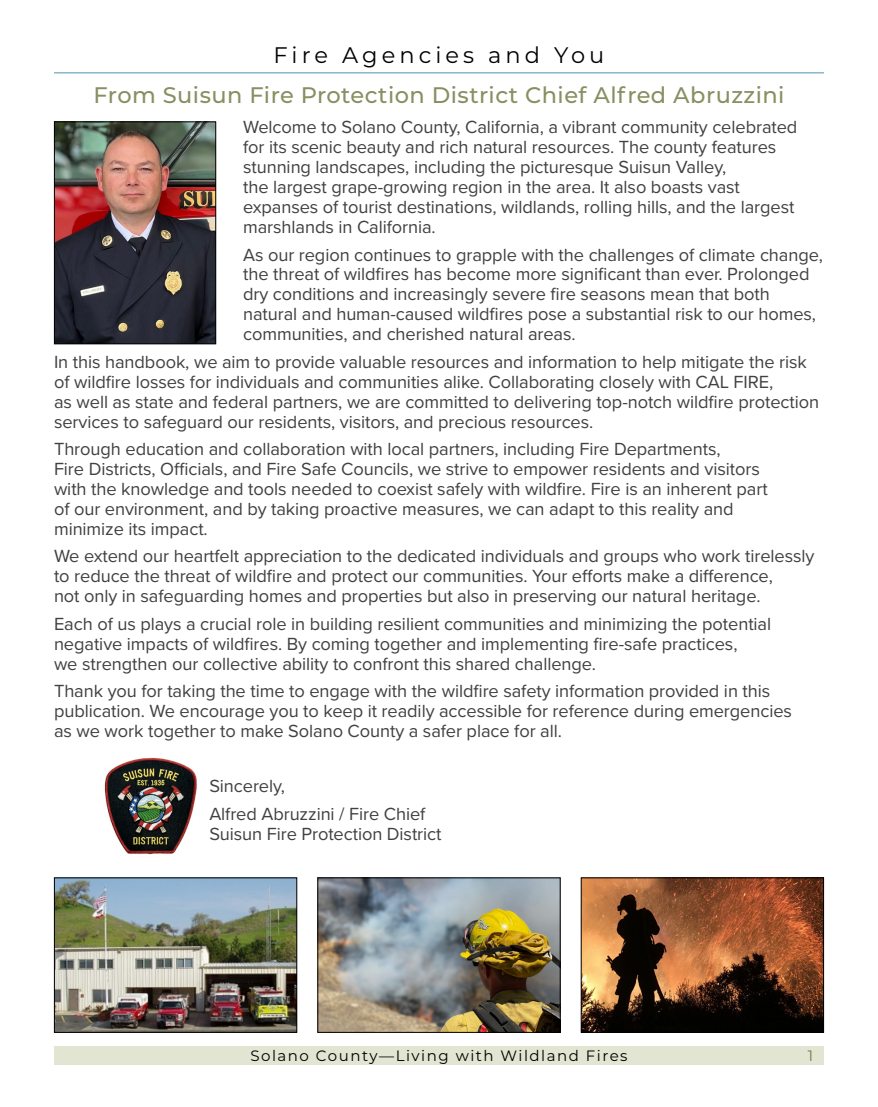
<style>
.page{position:relative;width:878px;height:1107px;background:#fff}
.page>*{position:absolute;margin:0;border:0;box-sizing:border-box;transform-origin:0 0}
.Page_Header__green_u_c__TOC{font:500 22.5px "Montserrat";letter-spacing:.02em;color:#879061}
.Master_Headers{font:22.5px "Montserrat";letter-spacing:.18em;color:#000}
.body_basic_No_1st_line_indent{font:18.15px/20px "Proxima Nova";letter-spacing:-.005em;color:#414042}
.t1{font:15px "Montserrat";letter-spacing:.1em;color:#000}
.t2{font:15px "Montserrat";color:#707e44}
</style>
<div class="page">
<div style="left:54px;top:1046px;width:770px;height:19px;background:#e1e5d1"></div>
<hr style="left:54px;top:72px;width:770px;height:1px;background:#629fbc">
<img style="left:56px;top:880px;width:239px;height:151px">
<div style="left:54px;top:878px;width:243px;height:155px;border:1px solid #000"></div>
<img style="left:319px;top:880px;width:239px;height:151px">
<div style="left:317px;top:878px;width:243px;height:155px;border:1px solid #000"></div>
<img style="left:582px;top:880px;width:240px;height:151px">
<div style="left:580px;top:878px;width:244px;height:155px;border:1px solid #000"></div>
<img style="left:56px;top:124px;width:158px;height:218px">
<div style="left:54px;top:122px;width:162px;height:222px;border:1px solid #000"></div>
<img style="left:104px;top:757px;width:93px;height:98px">
<p class="Master_Headers" style="left:273px;top:40px;width:332px">Fire Agencies and You</p>
<p class="Page_Header__green_u_c__TOC" style="left:93px;top:79px;width:692px">From Suisun Fire Protection District Chief Alfred Abruzzini</p>
<p class="body_basic_No_1st_line_indent" style="left:243px;top:116px;width:556px">Welcome to Solano County, California, a vibrant community celebrated for its scenic beauty and rich natural resources. The county features stunning landscapes, including the picturesque Suisun Valley,<br>the largest grape-growing region in the area. It also boasts vast expanses of tourist destinations, wildlands, rolling hills, and the largest marshlands in California.</p>
<p class="body_basic_No_1st_line_indent" style="left:243px;top:244px;width:581px">As our region continues to grapple with the challenges of climate change, the threat of wildfires has become more significant than ever. Prolonged dry conditions and increasingly severe fire seasons mean that both natural and human-caused wildfires pose a substantial risk to our homes, communities, and cherished natural areas.</p>
<p class="body_basic_No_1st_line_indent" style="left:54px;top:351px;width:766px">In this handbook, we aim to provide valuable resources and information to help mitigate the risk of wildfire losses for individuals and communities alike. Collaborating closely with CAL FIRE,<br>as well as state and federal partners, we are committed to delivering top-notch wildfire protection services to safeguard our residents, visitors, and precious resources.</p>
<p class="body_basic_No_1st_line_indent" style="left:54px;top:438px;width:715px">Through education and collaboration with local partners, including Fire Departments,<br>Fire Districts, Officials, and Fire Safe Councils, we strive to empower residents and visitors with the knowledge and tools needed to coexist safely with wildfire. Fire is an inherent part of our environment, and by taking proactive measures, we can adapt to this reality and minimize its impact.</p>
<p class="body_basic_No_1st_line_indent" style="left:54px;top:546px;width:761px">We extend our heartfelt appreciation to the dedicated individuals and groups who work tirelessly to reduce the threat of wildfire and protect our communities. Your efforts make a difference,<br>not only in safeguarding homes and properties but also in preserving our natural heritage.</p>
<p class="body_basic_No_1st_line_indent" style="left:54px;top:613px;width:718px">Each of us plays a crucial role in building resilient communities and minimizing the potential negative impacts of wildfires. By coming together and implementing fire-safe practices,<br>we strengthen our collective ability to confront this shared challenge.</p>
<p class="body_basic_No_1st_line_indent" style="left:54px;top:681px;width:739px">Thank you for taking the time to engage with the wildfire safety information provided in this publication. We encourage you to keep it readily accessible for reference during emergencies as we work together to make Solano County a safer place for all.</p>
<p class="body_basic_No_1st_line_indent" style="left:209px;top:775px;width:77px">Sincerely,</p>
<p class="body_basic_No_1st_line_indent" style="left:209px;top:803px;width:234px">Alfred Abruzzini / Fire Chief<br>Suisun Fire Protection District</p>
<p class="t1" style="left:250px;top:1045px;width:378px">Solano County—Living with Wildland Fires</p>
<p class="t2" style="left:807px;top:1045px;width:7px">1</p>
</div>
